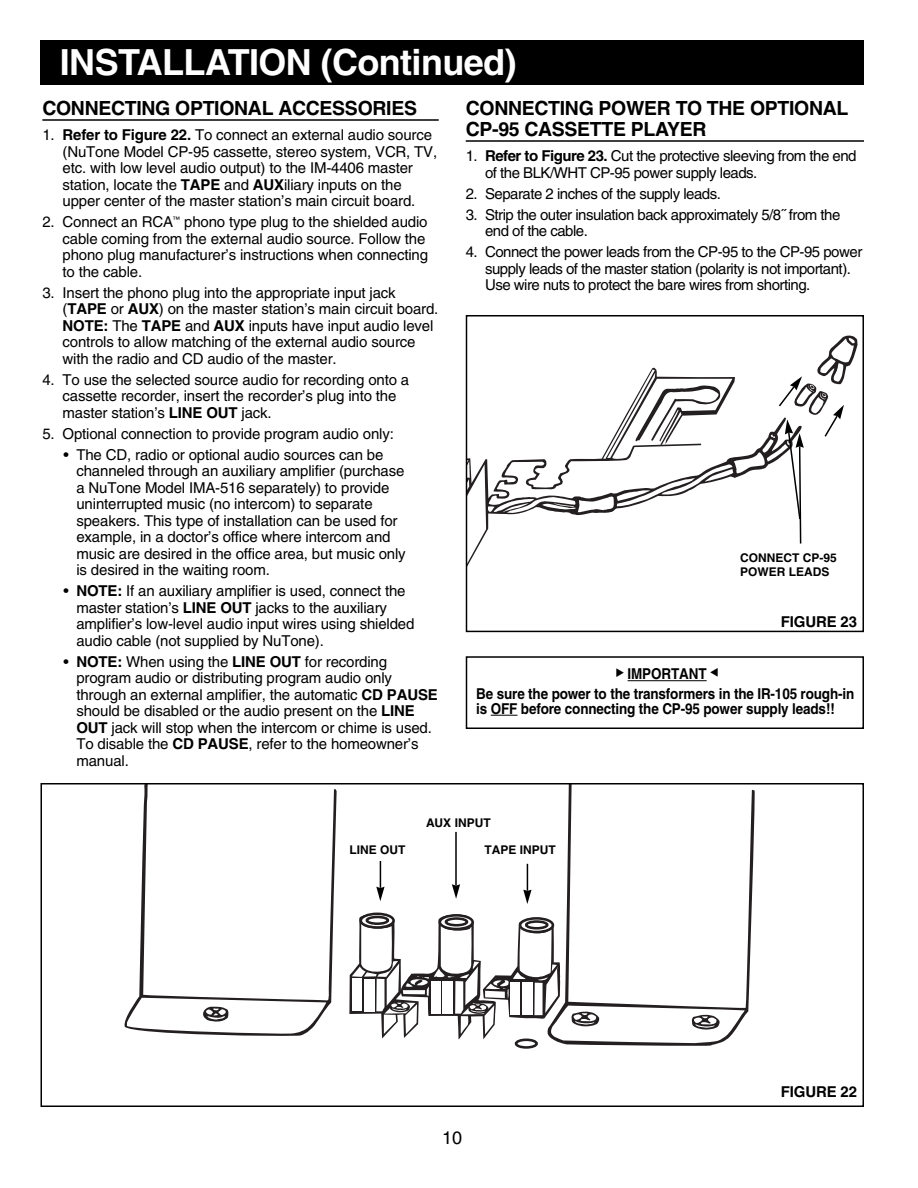
<style>
.page{position:relative;width:918px;height:1188px;background:#fff}
.page>*{position:absolute;margin:0;border:0;box-sizing:border-box;transform-origin:0 0}
.t1{font:700 36px "Helvetica";letter-spacing:-.015em;color:#fff}
.t2{font:700 19.5px/21px "Helvetica";letter-spacing:-.015em;color:#000}
.t3{font:18px "Helvetica";color:#000}
.t4{font:15px/16.5px "Helvetica";letter-spacing:-.01em;color:#000}
.t5{font:15px/16.5px "Helvetica";letter-spacing:-.035em;color:#000}
.t6{font:700 15px/19.5px "Helvetica";letter-spacing:-.01em;color:#000;text-align:center;scale:.9 1}
.t7{font:700 15px "Helvetica";letter-spacing:-.01em;color:#000}
.t8{font:700 12px/14.4px "Helvetica";color:#000}
.s1{font-weight:700}
</style>
<div class="page">
<hr style="left:42px;top:119px;width:397px;height:2px;background:#000">
<div style="left:40px;top:40px;width:824px;height:46px;background:#000"></div>
<svg style="left:561px;top:786px;width:194px;height:260px"></svg>
<svg style="left:124px;top:786px;width:213px;height:250px"></svg>
<svg style="left:127px;top:998px;width:200px;height:36px"></svg>
<svg style="left:515px;top:1039px;width:23px;height:10px"></svg>
<svg style="left:349px;top:913px;width:396px;height:130px"></svg>
<div style="left:40px;top:783px;width:824px;height:324px;border:2px solid #000"></div>
<svg style="left:469px;top:458px;width:18px;height:105px"></svg>
<svg style="left:469px;top:460px;width:1px;height:18px"></svg>
<div style="left:466px;top:315px;width:398px;height:317px;border:2px solid #000"></div>
<hr style="left:628px;top:680px;width:79px;height:1px;background:#000">
<svg style="left:491px;top:715px;width:27px;height:1px"></svg>
<div style="left:466px;top:656px;width:398px;height:73px;border:2px solid #000"></div>
<hr style="left:466px;top:140px;width:398px;height:2px;background:#000">
<svg style="left:523px;top:864px;width:9px;height:40px"></svg>
<hr style="left:455px;top:832px;width:2px;height:53px;background:#000">
<svg style="left:452px;top:884px;width:8px;height:14px"></svg>
<svg style="left:376px;top:861px;width:9px;height:40px"></svg>
<svg style="left:487px;top:335px;width:371px;height:209px"></svg>
<h1 class="t1" style="left:60px;top:49px;width:458px">INSTALLATION (Continued)</h1>
<h2 class="t2" style="left:42px;top:99px;width:376px">CONNECTING OPTIONAL ACCESSORIES</h2>
<p class="t4" style="left:63px;top:128px;width:376px;text-indent:-20px">1. <span class="s1">Refer to Figure 22.</span> To connect an external audio source (NuTone Model CP-95 cassette, stereo system, VCR, TV, etc. with low level audio output) to the IM-4406 master station, locate the <span class="s1">TAPE</span> and <span class="s1">AUX</span>iliary inputs on the upper center of the master station’s main circuit board.</p>
<p class="t4" style="left:63px;top:215px;width:367px;text-indent:-20px">2. Connect an RCA<sup>™</sup> phono type plug to the shielded audio cable coming from the external audio source. Follow the phono plug manufacturer’s instructions when connecting to the cable.</p>
<p class="t4" style="left:63px;top:286px;width:377px;text-indent:-20px">3. Insert the phono plug into the appropriate input jack (<span class="s1">TAPE</span> or <span class="s1">AUX</span>) on the master station’s main circuit board.<br><span class="s1">NOTE:</span> The <span class="s1">TAPE</span> and <span class="s1">AUX</span> inputs have input audio level controls to allow matching of the external audio source with the radio and CD audio of the master.</p>
<p class="t4" style="left:63px;top:373px;width:348px;text-indent:-20px">4. To use the selected source audio for recording onto a cassette recorder, insert the recorder’s plug into the master station’s <span class="s1">LINE OUT</span> jack.</p>
<p class="t4" style="left:42px;top:427px;width:353px">5. Optional connection to provide program audio only:</p>
<p class="t4" style="left:76px;top:448px;width:331px;text-indent:-13px">• The CD, radio or optional audio sources can be channeled through an auxiliary amplifier (purchase a NuTone Model IMA-516 separately) to provide uninterrupted music (no intercom) to separate speakers. This type of installation can be used for example, in a doctor’s office where intercom and music are desired in the office area, but music only is desired in the waiting room.</p>
<p class="t4" style="left:76px;top:584px;width:339px;text-indent:-13px">• <span class="s1">NOTE:</span> If an auxiliary amplifier is used, connect the master station’s <span class="s1">LINE OUT</span> jacks to the auxiliary amplifier’s low-level audio input wires using shielded audio cable (not supplied by NuTone).</p>
<p class="t4" style="left:76px;top:655px;width:363px;text-indent:-13px">• <span class="s1">NOTE:</span> When using the <span class="s1">LINE OUT</span> for recording program audio or distributing program audio only through an external amplifier, the automatic <span class="s1">CD PAUSE </span>should be disabled or the audio present on the <span class="s1">LINE OUT</span> jack will stop when the intercom or chime is used.<br>To disable the <span class="s1">CD PAUSE</span>, refer to the homeowner’s manual.</p>
<h2 class="t2" style="left:466px;top:99px;width:384px">CONNECTING POWER TO THE OPTIONAL<br>CP-95 CASSETTE PLAYER</h2>
<p class="t5" style="left:485px;top:149px;width:373px;text-indent:-19px">1. <span class="s1">Refer to Figure 23.</span> Cut the protective sleeving from the end of the BLK/WHT CP-95 power supply leads.</p>
<p class="t5" style="left:466px;top:187px;width:257px">2. Separate 2 inches of the supply leads.</p>
<p class="t5" style="left:485px;top:208px;width:357px;text-indent:-19px">3. Strip the outer insulation back approximately 5/8˝ from the end of the cable.</p>
<p class="t5" style="left:485px;top:245px;width:379px;text-indent:-19px">4. Connect the power leads from the CP-95 to the CP-95 power supply leads of the master station (polarity is not important).<br>Use wire nuts to protect the bare wires from shorting.</p>
<p class="t8" style="left:740px;top:551px;width:98px">CONNECT CP-95<br>POWER LEADS</p>
<p class="t7" style="left:781px;top:616px;width:78px">FIGURE 23</p>
<p class="t6" style="left:476px;top:666px;width:422px">IMPORTANT<br>Be sure the power to the transformers in the IR-105 rough-in</p>
<p class="t6" style="left:476px;top:700px;width:400px">is OFF before connecting the CP-95 power supply leads!!</p>
<p class="t8" style="left:350px;top:843px;width:57px">LINE OUT</p>
<p class="t8" style="left:426px;top:817px;width:66px">AUX INPUT</p>
<p class="t8" style="left:484px;top:843px;width:73px">TAPE INPUT</p>
<p class="t3" style="left:442px;top:1131px;width:22px">10</p>
<p class="t7" style="left:781px;top:1087px;width:78px">FIGURE 22</p>
</div>
